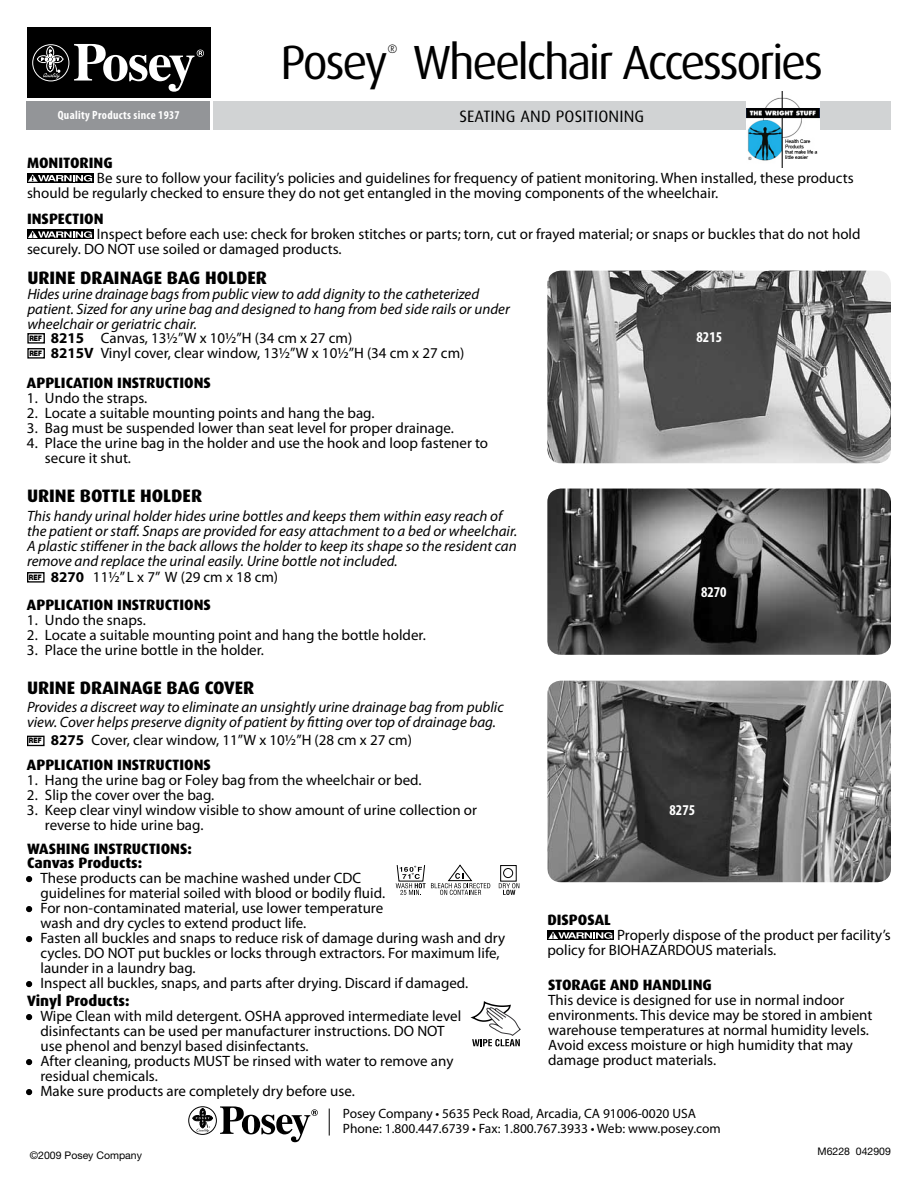
<style>
.page{position:relative;width:918px;height:1188px;background:#fff}
.page>*{position:absolute;margin:0;border:0;box-sizing:border-box;transform-origin:0 0}
.t1{font:48px "Dax";letter-spacing:-.05em;color:#000}
.t2{font:800 18px "Dax";color:#000}
.t3{font:16.5px "Dax";letter-spacing:.01em;color:#000}
.t4{font:15px/15px "Myriad Pro";color:#000}
.t5{font:italic 15px/15.1px "Myriad Pro";color:#000}
.t6{font:800 15px "Dax";color:#000}
.t7{font:700 condensed 15px "Myriad Pro";color:#fff}
.t8{font:13.5px/15px "Myriad Pro";color:#000}
.t9{font:12.3px "Dax";color:#000}
.t10{font:700 condensed 12px "Myriad Pro";letter-spacing:.025em;color:#fff}
.t11{font:10.5px "Helvetica Neue";color:#000}
.s1{font-family:"Helvetica Neue";font-weight:900;font-style:normal;font-size:7.5px}
.s2{font-weight:700;font-style:normal}
.s3{font-style:normal}
.s4{font-family:"Myriad";font-weight:700;font-style:normal}
.s5{font-family:"Helvetica Neue";font-weight:900;font-size:7.5px}
.s6{font-family:"Myriad";font-weight:700}
</style>
<div class="page">
<div style="left:27px;top:28px;width:183px;height:70px;background:#000"></div>
<svg style="left:74px;top:44px;width:130px;height:48px"></svg>
<div style="left:32px;top:44px;width:37px;height:37px;border:1px solid #fff;border-radius:50%"></div>
<svg style="left:37px;top:46px;width:27px;height:33px"></svg>
<div style="left:27px;top:101px;width:183px;height:29px;background:#939598"></div>
<div style="left:213px;top:101px;width:677px;height:29px;background:#d1d3d4"></div>
<svg style="left:329px;top:1109px;width:1px;height:27px"></svg>
<svg style="left:220px;top:1106px;width:98px;height:36px"></svg>
<svg style="left:192px;top:1108px;width:21px;height:25px"></svg>
<div style="left:188px;top:1106px;width:29px;height:29px;border:1px solid #000;border-radius:50%"></div>
<div style="left:27px;top:572px;width:18px;height:11px;border:1px solid #000"></div>
<div style="left:27px;top:736px;width:18px;height:10px;border:1px solid #000"></div>
<img style="left:547px;top:271px;width:344px;height:192px">
<img style="left:547px;top:489px;width:344px;height:166px">
<img style="left:547px;top:681px;width:344px;height:201px">
<div style="left:27px;top:173px;width:67px;height:10px;background:#000"></div>
<svg style="left:28px;top:174px;width:64px;height:8px"></svg>
<div style="left:27px;top:230px;width:67px;height:9px;background:#0b0b0b"></div>
<svg style="left:28px;top:231px;width:64px;height:7px"></svg>
<div style="left:547px;top:930px;width:67px;height:10px;background:#000"></div>
<svg style="left:548px;top:932px;width:64px;height:7px"></svg>
<svg style="left:26px;top:876px;width:6px;height:6px"></svg>
<svg style="left:26px;top:906px;width:6px;height:6px"></svg>
<svg style="left:26px;top:936px;width:6px;height:6px"></svg>
<svg style="left:26px;top:981px;width:6px;height:6px"></svg>
<svg style="left:26px;top:1014px;width:6px;height:6px"></svg>
<svg style="left:26px;top:1059px;width:6px;height:6px"></svg>
<svg style="left:26px;top:1089px;width:6px;height:6px"></svg>
<div style="left:27px;top:333px;width:18px;height:11px;border:1px solid #000"></div>
<div style="left:27px;top:348px;width:18px;height:11px;border:1px solid #000"></div>
<svg style="left:396px;top:864px;width:123px;height:31px"></svg>
<svg style="left:470px;top:1001px;width:51px;height:45px"></svg>
<img style="left:746px;top:91px;width:74px;height:77px">
<h1 class="t1" style="left:281px;top:36px;width:109px">Posey</h1>
<p class="t9" style="left:387px;top:42px;width:12px">®</p>
<h1 class="t1" style="left:412px;top:36px;width:412px">Wheelchair Accessories</h1>
<p class="t10" style="left:58px;top:107px;width:123px">Quality Products since 1937</p>
<p class="t3" style="left:459px;top:107px;width:186px">Seating and Positioning</p>
<p class="t6" style="left:27px;top:154px;width:17px">MONITORING</p>
<p class="t4" style="left:27px;top:170px;width:828px;text-indent:70px">Be sure to follow your facility’s policies and guidelines for frequency of patient monitoring. When installed, these products should be regularly checked to ensure they do not get entangled in the moving components of the wheelchair.</p>
<p class="t6" style="left:27px;top:210px;width:40px">INSPECTION</p>
<p class="t4" style="left:27px;top:226px;width:835px;text-indent:70px">Inspect before each use: check for broken stitches or parts; torn, cut or frayed material; or snaps or buckles that do not hold securely. DO NOT use soiled or damaged products.</p>
<p class="t2" style="left:27px;top:268px;width:241px">URINE DRAINAGE BAG HOLDER</p>
<p class="t5" style="left:27px;top:286px;width:484px">Hides urine drainage bags from public view to add dignity to the catheterized patient. Sized for any urine bag and designed to hang from bed side rails or under wheelchair or geriatric chair.<br><span class="s1">REF</span> <span class="s2">8215</span> <span class="s3">Canvas, 13½”W x 10½”H (34 cm x 27 cm)<br></span><span class="s1">REF</span> <span class="s2">8215V</span> <span class="s3">Vinyl cover, clear window, 13½”W x 10½”H (34 cm x 27 cm)</span></p>
<p class="t6" style="left:27px;top:374px;width:36px">APPLICATION</p>
<p class="t6" style="left:117px;top:374px;width:9px">INSTRUCTIONS</p>
<p class="t4" style="left:27px;top:390px;width:122px">1. Undo the straps.</p>
<p class="t4" style="left:27px;top:405px;width:349px">2. Locate a suitable mounting points and hang the bag.</p>
<p class="t4" style="left:27px;top:420px;width:429px">3. Bag must be suspended lower than seat level for proper drainage.</p>
<p class="t4" style="left:45px;top:435px;width:445px;text-indent:-18px">4. Place the urine bag in the holder and use the hook and loop fastener to secure it shut.</p>
<p class="t2" style="left:27px;top:486px;width:177px">URINE BOTTLE HOLDER</p>
<p class="t5" style="left:27px;top:508px;width:492px">This handy urinal holder hides urine bottles and keeps them within easy reach of the patient or staff. Snaps are provided for easy attachment to a bed or wheelchair.<br>A plastic stiffener in the back allows the holder to keep its shape so the resident can remove and replace the urinal easily. Urine bottle not included.<br><span class="s1">REF</span> <span class="s4">8270</span> <span class="s3">11½” L x 7” W (29 cm x 18 cm)</span></p>
<p class="t6" style="left:27px;top:596px;width:36px">APPLICATION</p>
<p class="t6" style="left:117px;top:596px;width:9px">INSTRUCTIONS</p>
<p class="t4" style="left:27px;top:612px;width:120px">1. Undo the snaps.</p>
<p class="t4" style="left:27px;top:627px;width:400px">2. Locate a suitable mounting point and hang the bottle holder.</p>
<p class="t4" style="left:27px;top:642px;width:238px">3. Place the urine bottle in the holder.</p>
<p class="t2" style="left:27px;top:678px;width:229px">URINE DRAINAGE BAG COVER</p>
<p class="t5" style="left:27px;top:699px;width:478px">Provides a discreet way to eliminate an unsightly urine drainage bag from public view. Cover helps preserve dignity of patient by fitting over top of drainage bag.</p>
<p class="t4" style="left:29px;top:733px;width:385px"><span class="s5">REF</span> <span class="s6">8275</span> Cover, clear window, 11”W x 10½”H (28 cm x 27 cm)</p>
<p class="t6" style="left:27px;top:757px;width:36px">APPLICATION</p>
<p class="t6" style="left:117px;top:757px;width:9px">INSTRUCTIONS</p>
<p class="t4" style="left:27px;top:773px;width:396px">1. Hang the urine bag or Foley bag from the wheelchair or bed.</p>
<p class="t4" style="left:27px;top:788px;width:189px">2. Slip the cover over the bag.</p>
<p class="t4" style="left:45px;top:803px;width:434px;text-indent:-18px">3. Keep clear vinyl window visible to show amount of urine collection or reverse to hide urine bag.</p>
<p class="t6" style="left:27px;top:840px;width:166px">WASHING INSTRUCTIONS:</p>
<p class="t6" style="left:27px;top:854px;width:117px">CANVAS PRODUCTS:</p>
<p class="t4" style="left:40px;top:870px;width:346px;text-indent:-14px">• These products can be machine washed under CDC guidelines for material soiled with blood or bodily fluid.</p>
<p class="t4" style="left:40px;top:900px;width:344px;text-indent:-14px">• For non-contaminated material, use lower temperature wash and dry cycles to extend product life.</p>
<p class="t4" style="left:40px;top:930px;width:466px;text-indent:-14px">• Fasten all buckles and snaps to reduce risk of damage during wash and dry cycles. DO NOT put buckles or locks through extractors. For maximum life, launder in a laundry bag.</p>
<p class="t4" style="left:27px;top:975px;width:443px">• Inspect all buckles, snaps, and parts after drying. Discard if damaged.</p>
<p class="t6" style="left:27px;top:992px;width:104px">VINYL PRODUCTS:</p>
<p class="t4" style="left:40px;top:1008px;width:422px;text-indent:-13px">• Wipe Clean with mild detergent. OSHA approved intermediate level disinfectants can be used per manufacturer instructions. DO NOT use phenol and benzyl based disinfectants.</p>
<p class="t4" style="left:40px;top:1053px;width:414px;text-indent:-14px">• After cleaning, products MUST be rinsed with water to remove any residual chemicals.</p>
<p class="t4" style="left:27px;top:1083px;width:329px">• Make sure products are completely dry before use.</p>
<p class="t7" style="left:697px;top:327px;width:27px">8215</p>
<p class="t7" style="left:701px;top:583px;width:27px">8270</p>
<p class="t7" style="left:670px;top:801px;width:27px">8275</p>
<p class="t6" style="left:547px;top:911px;width:40px">DISPOSAL</p>
<p class="t4" style="left:547px;top:927px;width:345px;text-indent:70px">Properly dispose of the product per facility’s policy for BIOHAZARDOUS materials.</p>
<p class="t6" style="left:548px;top:976px;width:2px">STORAGE</p>
<p class="t6" style="left:610px;top:976px;width:11px">AND</p>
<p class="t6" style="left:643px;top:976px;width:10px">HANDLING</p>
<p class="t4" style="left:548px;top:992px;width:326px">This device is designed for use in normal indoor environments. This device may be stored in ambient warehouse temperatures at normal humidity levels.<br>Avoid excess moisture or high humidity that may damage product materials.</p>
<p class="t11" style="left:30px;top:1149px;width:114px">©2009 Posey Company</p>
<p class="t8" style="left:343px;top:1106px;width:379px">Posey Company • 5635 Peck Road, Arcadia, CA 91006-0020 USA<br>Phone: 1.800.447.6739 • Fax: 1.800.767.3933 • Web: www.posey.com</p>
<p class="t11" style="left:818px;top:1145px;width:75px">M6228 042909</p>
</div>
